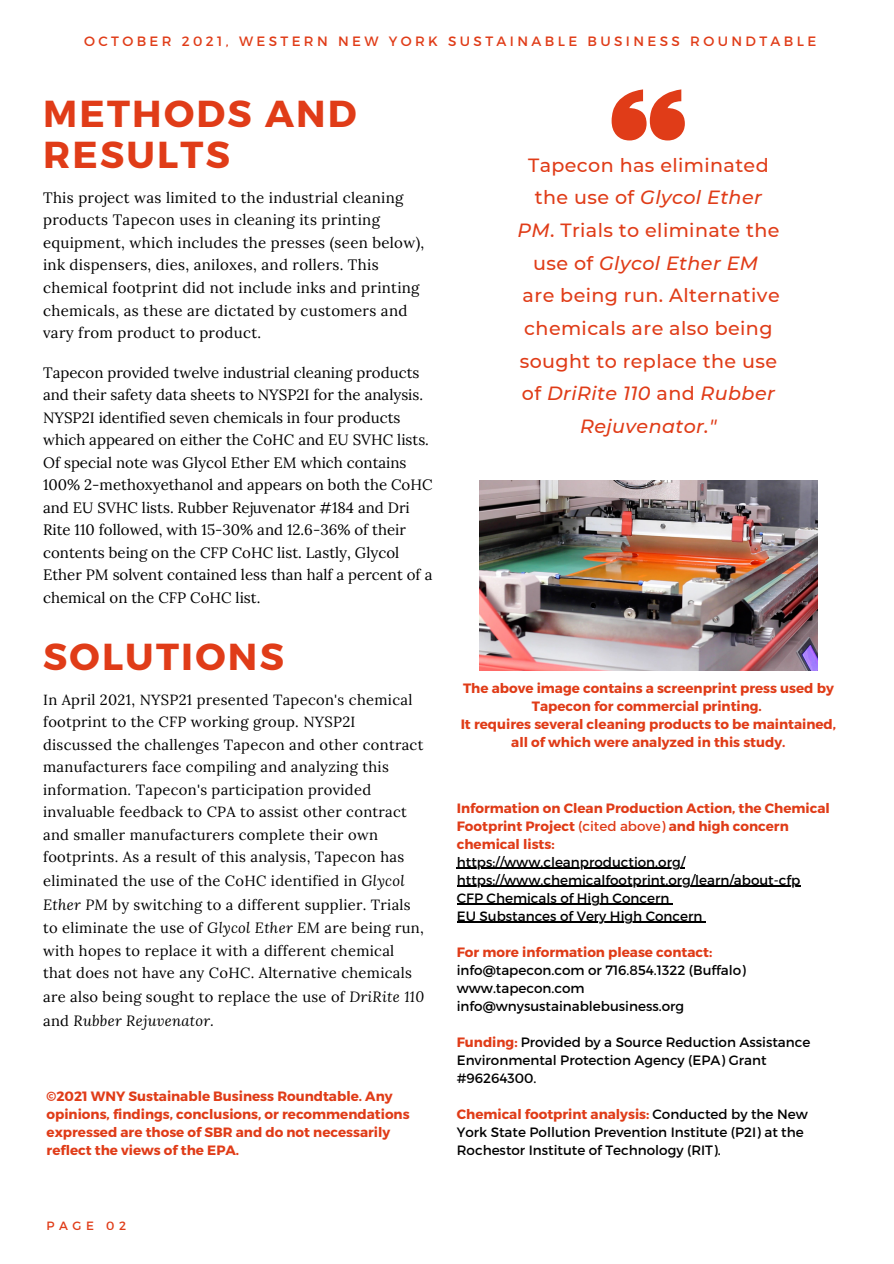
<style>
.page{position:relative;width:894px;height:1264px;background:#fff}
.page>*{position:absolute;margin:0;border:0;box-sizing:border-box;transform-origin:0 0}
.t1{font:700 37.5px/40.5px "Montserrat";letter-spacing:.06em;color:#e03c18}
.t2{font:500 19.05px/32.7px "Montserrat";letter-spacing:.02em;color:#e03c18;text-align:center}
.t3{font:15px/22.5px "Lora";color:#000}
.t4{font:15px/22.5px "Lora";letter-spacing:.02em;color:#000}
.t5{font:14.7px/23px "Lora";letter-spacing:.02em;color:#000}
.t6{font:700 13.5px/18px "Montserrat";color:#e03c18}
.t7{font:13.5px/18px "Montserrat";color:#000}
.t8{font:13.5px "Montserrat";letter-spacing:.25em;color:#e03c18}
.t9{font:12px "Montserrat";letter-spacing:.38em;color:#e03c18}
.s1{font-style:italic}
.s2{font-weight:400}
.s3{font-weight:700;color:#e03c18}
</style>
<div class="page">
<svg style="left:611px;top:89px;width:73px;height:51px"></svg>
<hr style="left:456px;top:867px;width:229px;height:1px;background:#000">
<hr style="left:456px;top:885px;width:344px;height:2px;background:#000">
<hr style="left:456px;top:903px;width:213px;height:2px;background:#000">
<hr style="left:456px;top:921px;width:246px;height:2px;background:#000">
<img style="left:479px;top:480px;width:338px;height:190px">
<p class="t8" style="left:84px;top:32px;width:733px">OCTOBER 2021, WESTERN NEW YORK SUSTAINABLE BUSINESS ROUNDTABLE</p>
<p class="t1" style="left:43px;top:92px;width:315px">METHODS AND<br>RESULTS</p>
<p class="t4" style="left:43px;top:186px;width:382px">This project was limited to the industrial cleaning products Tapecon uses in cleaning its printing equipment, which includes the presses (seen below), ink dispensers, dies, aniloxes, and rollers. This chemical footprint did not include inks and printing chemicals, as these are dictated by customers and vary from product to product.</p>
<p class="t3" style="left:43px;top:361px;width:391px">Tapecon provided twelve industrial cleaning products and their safety data sheets to NYSP2I for the analysis.<br>NYSP2I identified seven chemicals in four products which appeared on either the CoHC and EU SVHC lists.<br>Of special note was Glycol Ether EM which contains 100% 2-methoxyethanol and appears on both the CoHC and EU SVHC lists. Rubber Rejuvenator #184 and Dri Rite 110 followed, with 15-30% and 12.6-36% of their contents being on the CFP CoHC list. Lastly, Glycol Ether PM solvent contained less than half a percent of a chemical on the CFP CoHC list.</p>
<p class="t1" style="left:43px;top:634px;width:242px">SOLUTIONS</p>
<p class="t5" style="left:43px;top:687px;width:382px">In April 2021, NYSP21 presented Tapecon's chemical footprint to the CFP working group. NYSP2I discussed the challenges Tapecon and other contract manufacturers face compiling and analyzing this information. Tapecon's participation provided invaluable feedback to CPA to assist other contract and smaller manufacturers complete their own footprints. As a result of this analysis, Tapecon has eliminated the use of the CoHC identified in <span class="s1">Glycol Ether PM</span> by switching to a different supplier. Trials to eliminate the use of <span class="s1">Glycol Ether EM</span> are being run, with hopes to replace it with a different chemical that does not have any CoHC. Alternative chemicals are also being sought to replace the use of <span class="s1">DriRite 110 </span>and <span class="s1">Rubber Rejuvenator.</span></p>
<p class="t6" style="left:47px;top:1086px;width:364px">©2021 WNY Sustainable Business Roundtable. Any opinions, findings, conclusions, or recommendations expressed are those of SBR and do not necessarily reflect the views of the EPA.</p>
<p class="t2" style="left:517px;top:148px;width:264px">Tapecon has eliminated the use of <span class="s1">Glycol Ether<br>PM</span>. Trials to eliminate the use of <span class="s1">Glycol Ether EM<br></span>are being run. Alternative chemicals are also being sought to replace the use of <span class="s1">DriRite 110</span> and <span class="s1">Rubber<br>Rejuvenator."</span></p>
<p class="t6" style="left:463px;top:678px;width:372px;text-align:center">The above image contains a screenprint press used by<br>Tapecon for commercial printing.</p>
<p class="t6" style="left:460px;top:714px;width:377px;text-align:center">It requires several cleaning products to be maintained, all of which were analyzed in this study.</p>
<p class="t6" style="left:456px;top:798px;width:374px">Information on Clean Production Action, the Chemical<br>Footprint Project <span class="s2">(cited above)</span> and high concern chemical lists:</p>
<p class="t7" style="left:456px;top:852px;width:230px">https://www.cleanproduction.org/</p>
<p class="t7" style="left:456px;top:870px;width:345px">https://www.chemicalfootprint.org/learn/about-cfp</p>
<p class="t7" style="left:456px;top:888px;width:214px">CFP Chemicals of High Concern</p>
<p class="t7" style="left:456px;top:906px;width:247px">EU Substances of Very High Concern</p>
<p class="t6" style="left:456px;top:942px;width:257px">For more information please contact:</p>
<p class="t7" style="left:456px;top:960px;width:290px">info@tapecon.com or 716.854.1322 (Buffalo)</p>
<p class="t7" style="left:456px;top:978px;width:129px">www.tapecon.com</p>
<p class="t7" style="left:456px;top:996px;width:229px">info@wnysustainablebusiness.org</p>
<p class="t7" style="left:456px;top:1032px;width:355px"><span class="s3">Funding:</span> Provided by a Source Reduction Assistance<br>Environmental Protection Agency (EPA) Grant #96264300.</p>
<p class="t7" style="left:456px;top:1104px;width:352px"><span class="s3">Chemical footprint analysis:</span> Conducted by the New<br>York State Pollution Prevention Institute (P2I) at the<br>Rochestor Institute of Technology (RIT).</p>
<p class="t9" style="left:47px;top:1217px;width:81px">PAGE 02</p>
</div>
